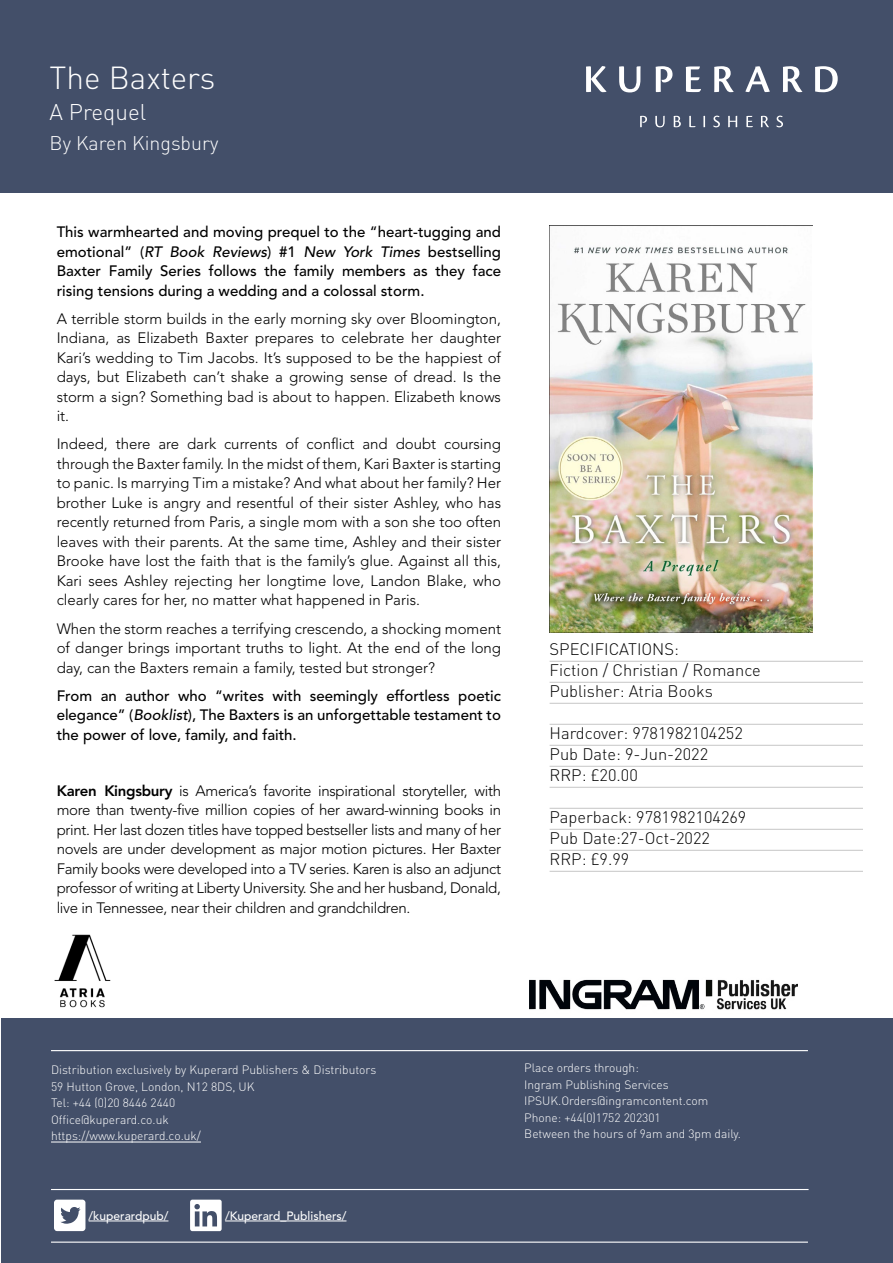
<style>
.page{position:relative;width:893px;height:1263px;background:#fff}
.page>*{position:absolute;margin:0;border:0;box-sizing:border-box;transform-origin:0 0}
.t1{font:300 31.5px "DIN";color:#fff}
.t2{font:300 22.5px "DIN";color:#fff}
.t3{font:300 19.5px "DIN";color:#fff}
.t4{font:300 16.5px/21px "DIN";color:#000}
.t5{font:300 15px/19.5px "Avenir LT Std";color:#000;text-align:justify}
.t6{font:500 15px/19.5px "Avenir LT Std";color:#000;text-align:justify}
.t7{font:300 12px/16.5px "DIN";color:#fff}
.t8{font:500 12px "Avenir LT Std";color:#fff}
.s1{font-style:italic}
.s2{font-weight:800}
</style>
<div class="page">
<div style="left:0;top:0;width:893px;height:193px;background:#434f69"></div>
<div style="left:1px;top:1019px;width:891px;height:244px;background:#434f69"></div>
<svg style="left:54px;top:1199px;width:31px;height:32px"></svg>
<hr style="left:51px;top:1050px;width:757px;height:1px;background:#fff">
<hr style="left:51px;top:1189px;width:758px;height:1px;background:#fff">
<hr style="left:51px;top:1241px;width:757px;height:2px;background:#fff">
<img style="left:529px;top:979px;width:268px;height:31px">
<svg style="left:190px;top:1199px;width:32px;height:32px"></svg>
<svg style="left:640px;top:116px;width:143px;height:11px"></svg>
<svg style="left:586px;top:66px;width:252px;height:26px"></svg>
<hr style="left:225px;top:1221px;width:121px;height:1px;background:#fff">
<hr style="left:89px;top:1221px;width:79px;height:1px;background:#fff">
<hr style="left:51px;top:1142px;width:150px;height:1px;background:#fff">
<hr style="left:550px;top:661px;width:313px;height:1px;background:#c6c6c6">
<hr style="left:550px;top:682px;width:313px;height:1px;background:#c6c6c6">
<hr style="left:550px;top:703px;width:313px;height:1px;background:#c6c6c6">
<hr style="left:550px;top:724px;width:313px;height:1px;background:#c6c6c6">
<hr style="left:550px;top:745px;width:313px;height:1px;background:#c6c6c6">
<hr style="left:550px;top:766px;width:313px;height:1px;background:#c6c6c6">
<hr style="left:550px;top:787px;width:313px;height:1px;background:#c6c6c6">
<hr style="left:550px;top:808px;width:313px;height:1px;background:#c6c6c6">
<hr style="left:550px;top:829px;width:313px;height:1px;background:#c6c6c6">
<hr style="left:550px;top:850px;width:313px;height:1px;background:#c6c6c6">
<hr style="left:550px;top:871px;width:313px;height:1px;background:#c6c6c6">
<img style="left:550px;top:225px;width:262px;height:407px">
<img style="left:54px;top:934px;width:57px;height:74px">
<h1 class="t1" style="left:50px;top:58px;width:167px">The Baxters</h1>
<h2 class="t2" style="left:50px;top:98px;width:98px">A Prequel</h2>
<h3 class="t3" style="left:50px;top:131px;width:170px">By Karen Kingsbury</h3>
<p class="t6" style="left:57px;top:223px;width:446px">This warmhearted and moving prequel to the “heart-tugging and emotional” (<span class="s1">RT Book Reviews</span>) #1 <span class="s1">New York Times</span> bestselling Baxter Family Series follows the family members as they face rising tensions during a wedding and a colossal storm.</p>
<p class="t5" style="left:57px;top:309px;width:446px">A terrible storm builds in the early morning sky over Bloomington, Indiana, as Elizabeth Baxter prepares to celebrate her daughter Kari’s wedding to Tim Jacobs. It’s supposed to be the happiest of days, but Elizabeth can’t shake a growing sense of dread. Is the storm a sign? Something bad is about to happen. Elizabeth knows it.</p>
<p class="t5" style="left:57px;top:435px;width:446px">Indeed, there are dark currents of conflict and doubt coursing through the Baxter family. In the midst of them, Kari Baxter is starting to panic. Is marrying Tim a mistake? And what about her family? Her brother Luke is angry and resentful of their sister Ashley, who has recently returned from Paris, a single mom with a son she too often leaves with their parents. At the same time, Ashley and their sister Brooke have lost the faith that is the family’s glue. Against all this, Kari sees Ashley rejecting her longtime love, Landon Blake, who clearly cares for her, no matter what happened in Paris.</p>
<p class="t5" style="left:57px;top:619px;width:446px">When the storm reaches a terrifying crescendo, a shocking moment of danger brings important truths to light. At the end of the long day, can the Baxters remain a family, tested but stronger?</p>
<p class="t6" style="left:57px;top:686px;width:446px">From an author who “writes with seemingly effortless poetic elegance” (<span class="s1">Booklist</span>), The Baxters is an unforgettable testament to the power of love, family, and faith.</p>
<p class="t5" style="left:57px;top:781px;width:446px"><span class="s2">Karen Kingsbury</span> is America’s favorite inspirational storyteller, with more than twenty-five million copies of her award-winning books in print. Her last dozen titles have topped bestseller lists and many of her novels are under development as major motion pictures. Her Baxter Family books were developed into a TV series. Karen is also an adjunct professor of writing at Liberty University. She and her husband, Donald, live in Tennessee, near their children and grandchildren.</p>
<p class="t4" style="left:550px;top:638px;width:213px">SPECIFICATIONS:<br>Fiction / Christian / Romance<br>Publisher: Atria Books</p>
<p class="t4" style="left:550px;top:722px;width:195px">Hardcover: 9781982104252<br>Pub Date: 9-Jun-2022<br>RRP: £20.00</p>
<p class="t4" style="left:550px;top:806px;width:198px">Paperback: 9781982104269<br>Pub Date:27-Oct-2022<br>RRP: £9.99</p>
<p class="t7" style="left:51px;top:1061px;width:327px">Distribution exclusively by Kuperard Publishers &amp; Distributors 59 Hutton Grove, London, N12 8DS, UK<br>Tel: +44 (0)20 8446 2440<br>Office@kuperard.co.uk<br>https://www.kuperard.co.uk/</p>
<p class="t8" style="left:89px;top:1209px;width:81px">/kuperardpub/</p>
<p class="t8" style="left:225px;top:1209px;width:123px">/Kuperard_Publishers/</p>
<p class="t7" style="left:524px;top:1059px;width:218px">Place orders through:<br>Ingram Publishing Services<br>IPSUK.Orders@ingramcontent.com<br>Phone: +44(0)1752 202301<br>Between the hours of 9am and 3pm daily.</p>
</div>
